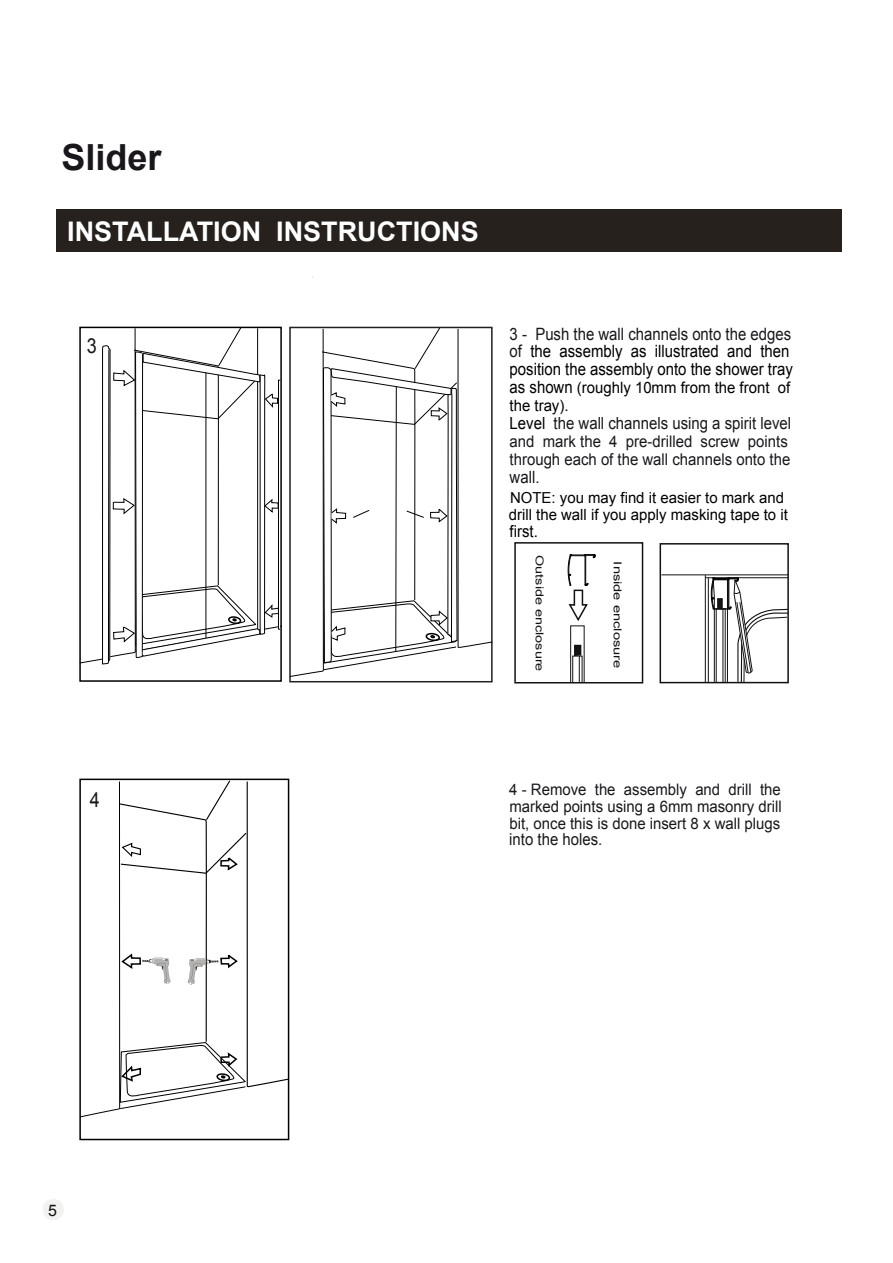
<style>
.page{position:relative;width:893px;height:1263px;background:#fff}
.page>*{position:absolute;margin:0;border:0;box-sizing:border-box;transform-origin:0 0}
.t1{font:700 36px "Arial";color:#1a171c}
.t2{font:700 27px "Arial";color:#fff}
.t3{font:21px "Arial";color:#1a171c;scale:.86 1}
.t4{font:20.7px "Arial";color:#1a171c;scale:.87 1}
.t5{font:16.95px/18px "Arial";color:#000;scale:.88 1}
.t6{font:16.95px "Arial";color:#1a171c;scale:.88 1}
.t7{font:16.65px "Arial";color:#1a171c;scale:.89 1}
.t8{font:16.5px "Arial";color:#1a171c;scale:.91 1}
.t9{font:16.35px "Arial";color:#000;scale:.91 1}
.t10{font:16.2px "Arial";color:#1a171c;scale:.92 1}
.t11{font:16.05px "Arial";color:#1a171c;scale:.93 1}
.t12{font:15.9px/17.2px "Arial";color:#1a171c;scale:.94 1}
.t13{font:15.9px "Arial";color:#111211}
.t14{font:15.75px "Arial";color:#1a171c;scale:.95 1}
.t15{font:15.6px/18px "Arial";color:#000;scale:.96 1}
.t16{font:15.45px "Arial";color:#000}
.t17{font:15.15px "Arial";color:#000}
.t18{font:10.95px "Arial";color:#111211;scale:1.33 1}
.t19{font:10.95px "Arial";color:#111211;scale:1.35 1}
.s1{color:#1a171c}
.s2{font-size:16.95px}
.s3{color:#000}
</style>
<div class="page">
<div style="left:43px;top:1199px;width:21px;height:21px;background:#f2f2f0;border-radius:50%"></div>
<div style="left:57px;top:210px;width:785px;height:42px;background:#26211d"></div>
<div style="left:514px;top:542px;width:129px;height:141px;border:2px solid #111211"></div>
<div style="left:659px;top:543px;width:130px;height:140px;border:2px solid #111211"></div>
<div style="left:570px;top:625px;width:14px;height:58px;border:1px solid #111211"></div>
<div style="left:572px;top:656px;width:10px;height:27px;border:1px solid #111211"></div>
<svg style="left:574px;top:645px;width:7px;height:37px"></svg>
<hr style="left:661px;top:574px;width:127px;height:1px;background:#111211">
<hr style="left:705px;top:577px;width:83px;height:1px;background:#111211">
<hr style="left:705px;top:575px;width:1px;height:108px;background:#111211">
<hr style="left:708px;top:578px;width:1px;height:105px;background:#111211">
<svg style="left:568px;top:554px;width:28px;height:67px"></svg>
<svg style="left:711px;top:576px;width:78px;height:108px"></svg>
<svg style="left:79px;top:209px;width:414px;height:932px"></svg>
<h1 class="t1" style="left:62px;top:134px;width:102px">Slider</h1>
<h2 class="t2" style="left:67px;top:213px;width:413px">INSTALLATION INSTRUCTIONS</h2>
<p class="t4" style="left:87px;top:332px;width:13px">3</p>
<p class="t5" style="left:510px;top:325px;width:323px"><span class="s1">3 - Push the wall channels onto the edges of</span> the assembly as illustrated and then position the assembly onto the shower tray</p>
<p class="t15" style="left:510px;top:379px;width:294px"><span class="s2">as shown</span> (roughly 10mm from the front of the tray).</p>
<p class="t7" style="left:510px;top:412px;width:318px"><span class="s3">Level</span> the wall channels using a spirit level</p>
<p class="t11" style="left:510px;top:431px;width:301px">and mark the 4 pre-drilled screw points</p>
<p class="t10" style="left:510px;top:449px;width:307px">through each of the wall channels onto the</p>
<p class="t6" style="left:510px;top:466px;width:35px">wall.</p>
<p class="t17" style="left:510px;top:488px;width:275px">NOTE: you may find it easier to mark and</p>
<p class="t16" style="left:509px;top:504px;width:280px">drill the wall if you apply masking tape to it</p>
<p class="t9" style="left:510px;top:521px;width:33px">first.</p>
<p class="t19" style="left:625px;top:561px;width:81px;rotate:90deg">Inside enclosure</p>
<p class="t18" style="left:547px;top:555px;width:89px;rotate:90deg">Outside enclosure</p>
<p class="t3" style="left:90px;top:786px;width:13px">4</p>
<p class="t13" style="left:48px;top:1200px;width:10px">5</p>
<p class="t12" style="left:509px;top:781px;width:291px">4 - Remove the assembly and drill the marked points using a 6mm masonry drill</p>
<p class="t14" style="left:509px;top:813px;width:286px">bit, once this is done insert 8 x wall plugs</p>
<p class="t8" style="left:509px;top:828px;width:104px">into the holes.</p>
</div>
